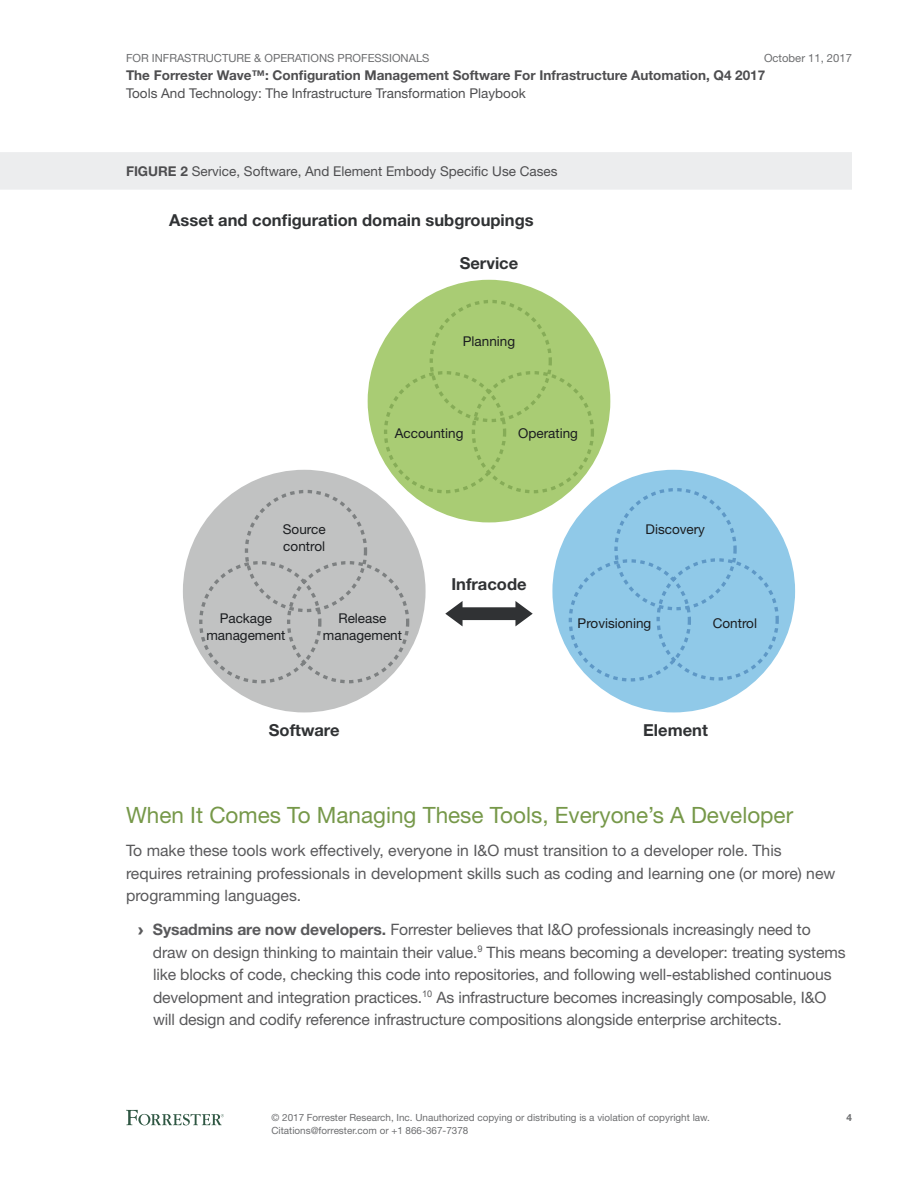
<style>
.page{position:relative;width:918px;height:1188px;background:#fff}
.page>*{position:absolute;margin:0;border:0;box-sizing:border-box;transform-origin:0 0}
.t1{font:22.5px "Helvetica Neue LT Std";color:#769849}
.t2{font:700 16.5px "Helvetica Neue LT Std";color:#303234}
.t3{font:15.75px/22.5px "Helvetica Neue LT Std";letter-spacing:-.01em;color:#59595b}
.t4{font:13.5px "Helvetica Neue LT Std";color:#4e4e50}
.t5{font:13.5px/16.5px "Helvetica Neue LT Std";color:#1b1d20;text-align:center}
.t6{font:700 13.5px "Helvetica Neue LT Std";color:#4e4e50}
.t7{font:11.25px "Helvetica Neue LT Std";color:#6d6e70}
.t8{font:9.9px/12.8px "Helvetica Neue LT Std";color:#6d6e70}
.t9{font:700 9.9px "Helvetica Neue LT Std";color:#6d6e70}
.s1{font-weight:700}
.s2{font-family:"Arial";font-weight:900}
</style>
<div class="page">
<svg style="left:126px;top:1110px;width:98px;height:15px"></svg>
<div style="left:0;top:152px;width:852px;height:38px;background:#ecedee"></div>
<div style="left:368px;top:280px;width:242px;height:242px;background:#a9cc74;border-radius:50%"></div>
<div style="left:183px;top:470px;width:243px;height:242px;background:#c1c2c2;border-radius:50%"></div>
<div style="left:552px;top:470px;width:243px;height:242px;background:#90c9e8;border-radius:50%"></div>
<svg style="left:197px;top:298px;width:584px;height:387px"></svg>
<p class="t7" style="left:126px;top:51px;width:305px">For Infrastructure &amp; Operations Professionals</p>
<p class="t6" style="left:126px;top:67px;width:641px">The Forrester Wave™: Configuration Management Software For Infrastructure Automation, Q4 2017</p>
<p class="t7" style="left:764px;top:51px;width:89px">October 11, 2017</p>
<p class="t4" style="left:126px;top:85px;width:401px">Tools And Technology: The Infrastructure Transformation Playbook</p>
<p class="t4" style="left:126px;top:163px;width:433px"><span class="s1">FIGURE 2</span> Service, Software, And Element Embody Specific Use Cases</p>
<p class="t2" style="left:169px;top:210px;width:366px">Asset and configuration domain subgroupings</p>
<p class="t2" style="left:460px;top:253px;width:60px">Service</p>
<p class="t5" style="left:463px;top:333px;width:54px">Planning</p>
<p class="t5" style="left:283px;top:521px;width:44px;text-align:left">Source control</p>
<p class="t5" style="left:395px;top:425px;width:70px">Accounting</p>
<p class="t5" style="left:518px;top:425px;width:61px">Operating</p>
<p class="t2" style="left:451px;top:574px;width:77px">Infracode</p>
<p class="t5" style="left:646px;top:521px;width:61px">Discovery</p>
<p class="t5" style="left:206px;top:610px;width:81px">Package management</p>
<p class="t5" style="left:323px;top:610px;width:81px">Release management</p>
<p class="t5" style="left:578px;top:615px;width:75px">Provisioning</p>
<p class="t5" style="left:713px;top:615px;width:46px">Control</p>
<p class="t2" style="left:269px;top:720px;width:72px">Software</p>
<p class="t2" style="left:643px;top:720px;width:66px">Element</p>
<h1 class="t1" style="left:126px;top:801px;width:669px">When It Comes To Managing These Tools, Everyone’s A Developer</h1>
<p class="t3" style="left:126px;top:839px;width:711px">To make these tools work effectively, everyone in I&amp;O must transition to a developer role. This requires retraining professionals in development skills such as coding and learning one (or more) new programming languages.</p>
<p class="t3" style="left:153px;top:918px;width:694px;text-indent:-15px"><span class="s2">›</span> <span class="s1">Sysadmins are now developers.</span> Forrester believes that I&amp;O professionals increasingly need to draw on design thinking to maintain their value.<sup>9</sup> This means becoming a developer: treating systems like blocks of code, checking this code into repositories, and following well-established continuous development and integration practices.<sup>10</sup> As infrastructure becomes increasingly composable, I&amp;O will design and codify reference infrastructure compositions alongside enterprise architects.</p>
<p class="t8" style="left:272px;top:1111px;width:440px">© 2017 Forrester Research, Inc. Unauthorized copying or distributing is a violation of copyright law.<br>Citations@forrester.com or +1 866-367-7378</p>
<p class="t9" style="left:846px;top:1112px;width:7px">4</p>
</div>
